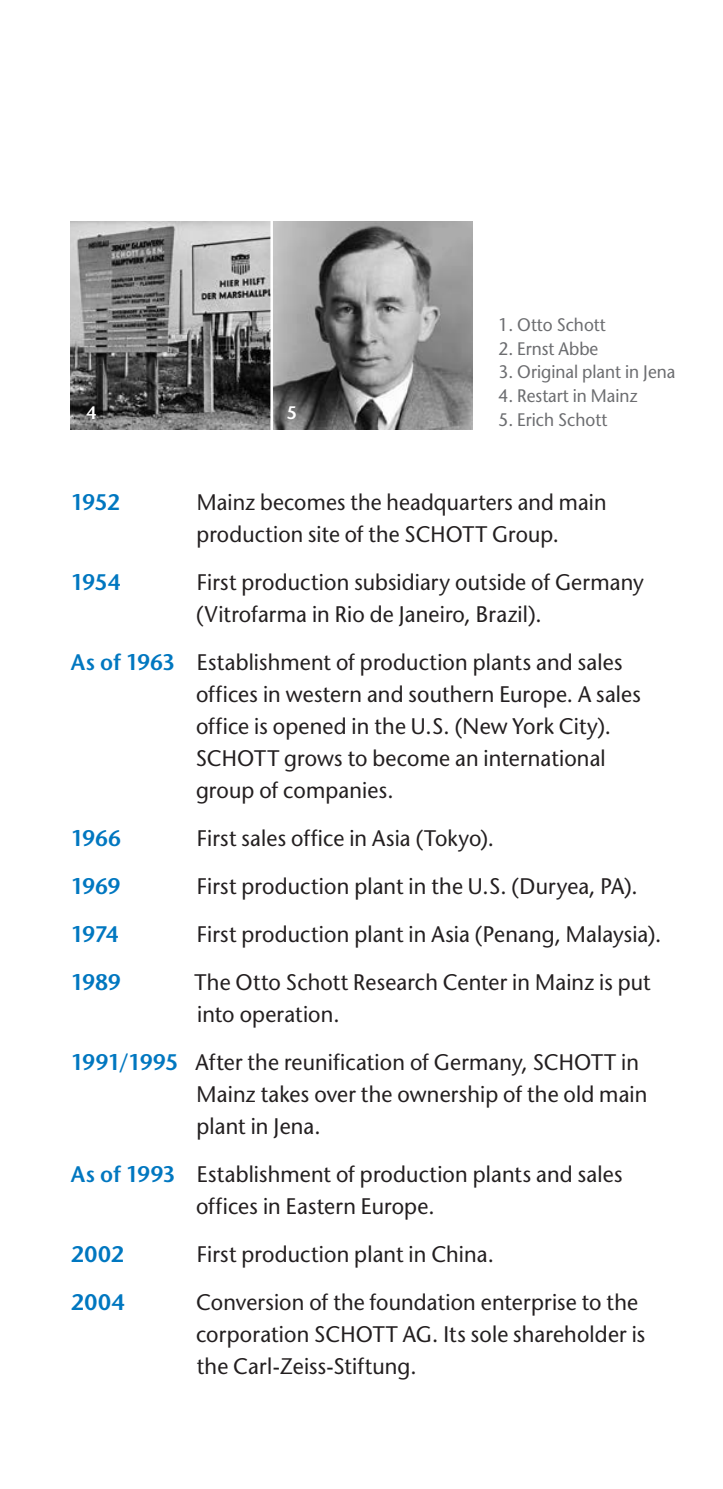
<style>
.page{position:relative;width:723px;height:1489px;background:#fff}
.page>*{position:absolute;margin:0;border:0;box-sizing:border-box;transform-origin:0 0}
.t1{font:500 22.5px/32px "Stone Sans Std";letter-spacing:.01em;color:#231f20;scale:.96 1}
.t2{font:500 22.5px/32px "Stone Sans Std";letter-spacing:.01em;color:#231f20;scale:.95 1}
.t3{font:600 22.5px/48px "Stone Sans Std";color:#0077c0;text-align:justify;scale:.96 1}
.t4{font:600 22.5px/48px "Stone Sans Std";letter-spacing:.025em;color:#0077c0}
.t5{font:500 18px "Stone Sans Std";color:#6c6d70;scale:.95 1}
.t6{font:600 18px "Stone Sans Std";color:#fff;scale:.96 1}
</style>
<div class="page">
<img style="left:71px;top:221px;width:401px;height:208px">
<hr style="left:270px;top:213px;width:3px;height:227px;background:#fff">
<p class="t6" style="left:86px;top:401px;width:12px">4</p>
<p class="t6" style="left:287px;top:401px;width:12px">5</p>
<p class="t5" style="left:498px;top:314px;width:114px">1. Otto Schott</p>
<p class="t5" style="left:498px;top:338px;width:107px">2. Ernst Abbe</p>
<p class="t5" style="left:498px;top:361px;width:188px">3. Original plant in Jena</p>
<p class="t5" style="left:498px;top:385px;width:148px">4. Restart in Mainz</p>
<p class="t5" style="left:498px;top:409px;width:116px">5. Erich Schott</p>
<p class="t3" style="left:71px;top:478px;width:52px">1952</p>
<p class="t3" style="left:71px;top:558px;width:53px">1954</p>
<p class="t3" style="left:71px;top:638px;width:110px">As of 1963</p>
<p class="t3" style="left:71px;top:814px;width:54px">1966<br>1969<br>1974<br>1989</p>
<p class="t3" style="left:71px;top:1038px;width:113px">1991/1995</p>
<p class="t3" style="left:71px;top:1150px;width:110px">As of 1993</p>
<p class="t4" style="left:71px;top:1230px;width:55px">2002<br>2004</p>
<p class="t2" style="left:196px;top:486px;width:433px">Mainz becomes the headquarters and main production site of the SCHOTT Group.</p>
<p class="t1" style="left:196px;top:566px;width:468px">First production subsidiary outside of Germany (Vitrofarma in Rio de Janeiro, Brazil).</p>
<p class="t1" style="left:196px;top:646px;width:465px">Establishment of production plants and sales offices in western and southern Europe. A sales office is opened in the U.S. (New York City).<br>SCHOTT grows to become an international group of companies.</p>
<p class="t1" style="left:195px;top:814px;width:487px;line-height:48px">First sales office in Asia (Tokyo).<br>First production plant in the U.S. (Duryea, PA).<br>First production plant in Asia (Penang, Malaysia).<br>The Otto Schott Research Center in Mainz is put</p>
<p class="t1" style="left:196px;top:990px;width:463px;line-height:48px">into operation.<br>After the reunification of Germany, SCHOTT in</p>
<p class="t1" style="left:196px;top:1078px;width:471px">Mainz takes over the ownership of the old main plant in Jena.</p>
<p class="t1" style="left:196px;top:1158px;width:446px">Establishment of production plants and sales offices in Eastern Europe.</p>
<p class="t1" style="left:196px;top:1230px;width:462px;line-height:48px">First production plant in China.<br>Conversion of the foundation enterprise to the</p>
<p class="t1" style="left:196px;top:1318px;width:469px">corporation SCHOTT AG. Its sole shareholder is the Carl-Zeiss-Stiftung.</p>
</div>
